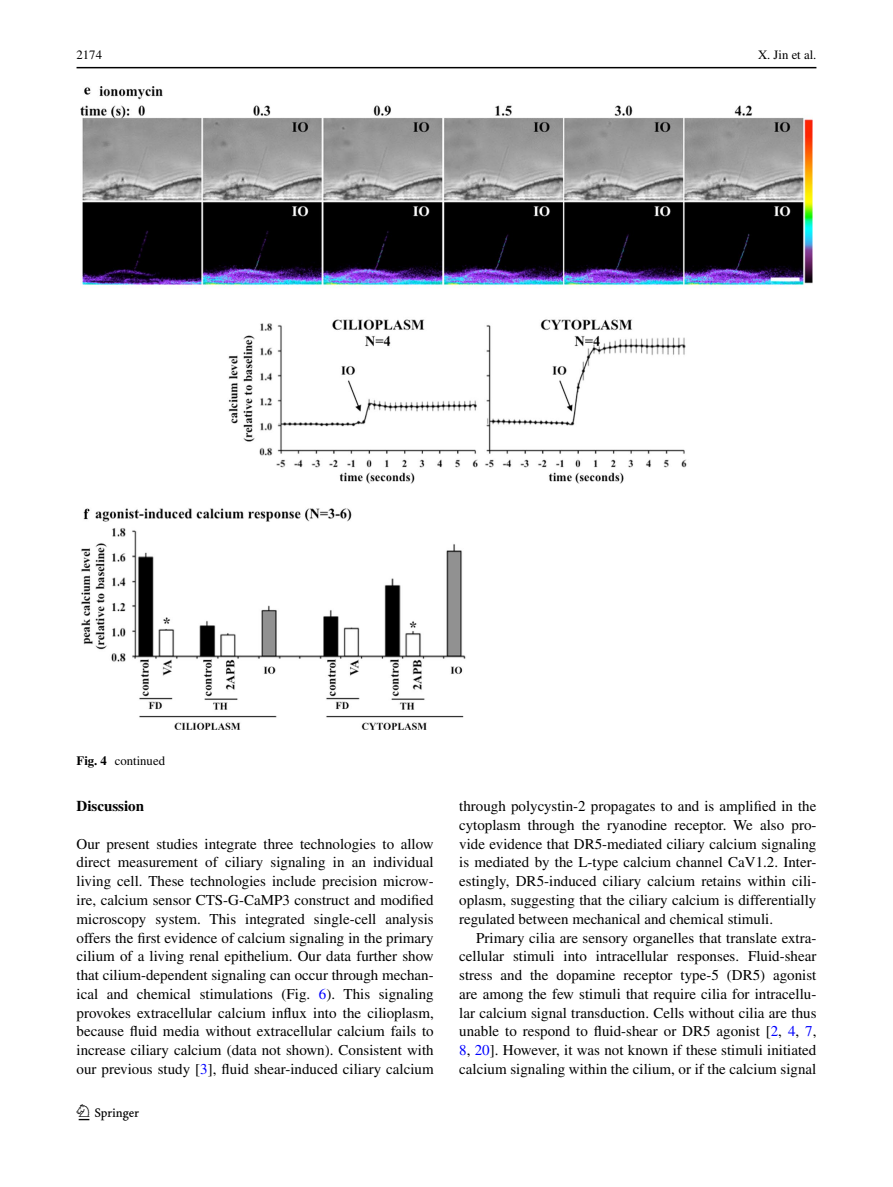
<style>
.page{position:relative;width:893px;height:1187px;background:#fff}
.page>*{position:absolute;margin:0;border:0;box-sizing:border-box;transform-origin:0 0}
.t1{font:22.5px "Springnew";color:#000}
.t2{font:15px/18.8px "Times";color:#000;text-align:justify}
.t3{font:700 15px "Times";color:#000}
.t4{font:12.75px "Times";color:#000}
.s1{font-weight:700}
.s2{color:#00f}
</style>
<div class="page">
<hr style="left:77px;top:67px;width:739px;height:1px;background:#000">
<img style="left:81px;top:87px;width:731px;height:642px">
<p class="t4" style="left:77px;top:48px;width:27px">2174</p>
<p class="t4" style="left:758px;top:48px;width:60px">X. Jin et al.</p>
<p class="t4" style="left:77px;top:753px;width:90px"><span class="s1">Fig. 4</span> continued</p>
<p class="t3" style="left:77px;top:797px;width:69px">Discussion</p>
<p class="t2" style="left:77px;top:834px;width:359px">Our present studies integrate three technologies to allow direct measurement of ciliary signaling in an individual living cell. These technologies include precision microw&shy;ire, calcium sensor CTS-G-CaMP3 construct and modified microscopy system. This integrated single-cell analysis offers the first evidence of calcium signaling in the primary cilium of a living renal epithelium. Our data further show that cilium-dependent signaling can occur through mechan&shy;ical and chemical stimulations (Fig. <span class="s2">6</span>). This signaling provokes extracellular calcium influx into the cilioplasm, because fluid media without extracellular calcium fails to increase ciliary calcium (data not shown). Consistent with our previous study [<span class="s2">3</span>], fluid shear-induced ciliary calcium</p>
<h1 class="t1" style="left:79px;top:1104px;width:62px">1 3</h1>
<p class="t2" style="left:459px;top:796px;width:359px">through polycystin-2 propagates to and is amplified in the cytoplasm through the ryanodine receptor. We also pro&shy;vide evidence that DR5-mediated ciliary calcium signaling is mediated by the L-type calcium channel CaV1.2. Inter&shy;estingly, DR5-induced ciliary calcium retains within cili&shy;oplasm, suggesting that the ciliary calcium is differentially regulated between mechanical and chemical stimuli.</p>
<p class="t2" style="left:459px;top:927px;width:359px;text-indent:17px">Primary cilia are sensory organelles that translate extra&shy;cellular stimuli into intracellular responses. Fluid-shear stress and the dopamine receptor type-5 (DR5) agonist are among the few stimuli that require cilia for intracellu&shy;lar calcium signal transduction. Cells without cilia are thus unable to respond to fluid-shear or DR5 agonist [<span class="s2">2</span>, <span class="s2">4</span>, <span class="s2">7</span>, <span class="s2">8</span>, <span class="s2">20</span>]. However, it was not known if these stimuli initiated calcium signaling within the cilium, or if the calcium signal</p>
</div>
